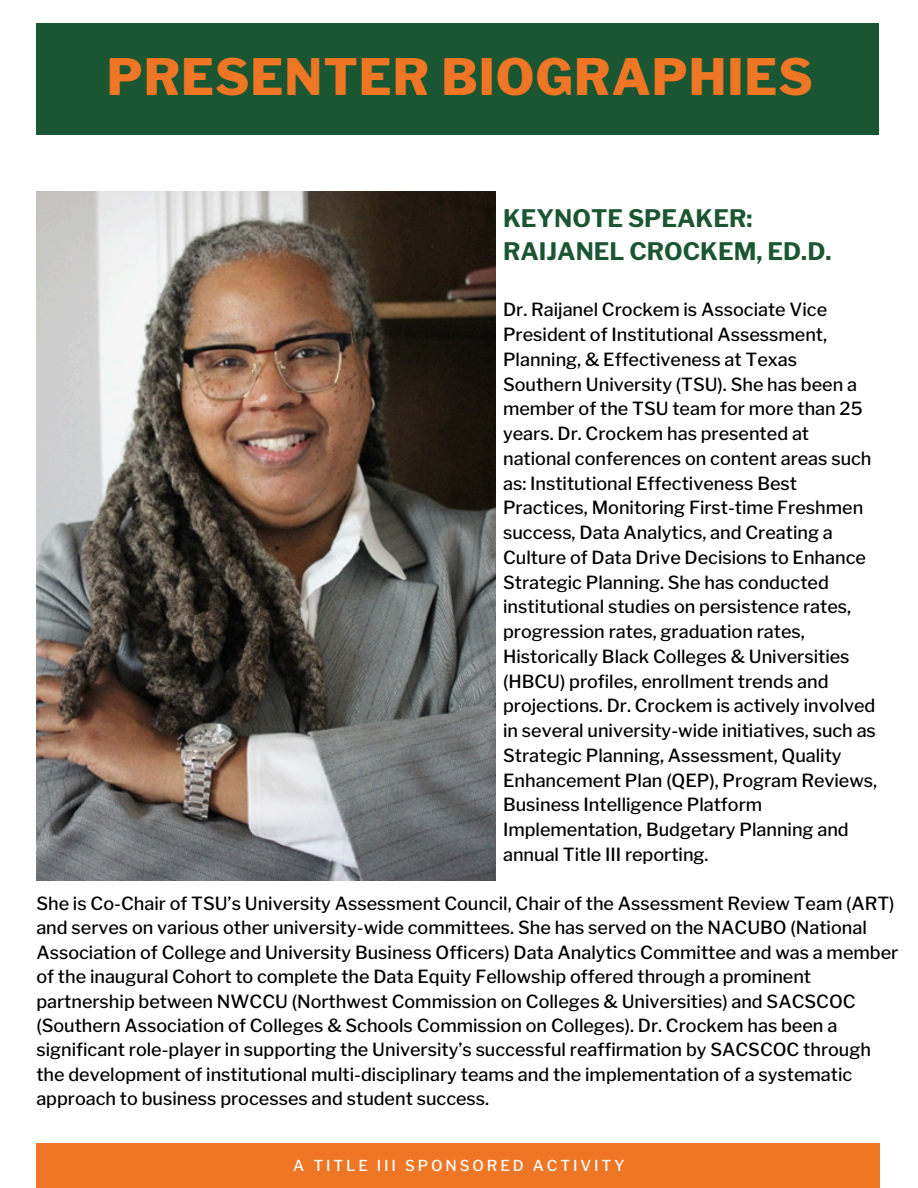
<style>
.page{position:relative;width:918px;height:1188px;background:#fff}
.page>*{position:absolute;margin:0;border:0;box-sizing:border-box;transform-origin:0 0}
.t1{font:800 49.8px "Libre Franklin";letter-spacing:.02em;color:#ee7624}
.t2{font:700 24px/32.7px "Libre Franklin";color:#1b5633}
.t3{font:500 18px/24.8px "Libre Franklin";color:#000}
.t4{font:500 15px "Libre Franklin";letter-spacing:.195em;color:#fff}
</style>
<div class="page">
<div style="left:36px;top:1143px;width:843px;height:45px;background:#ee7624"></div>
<div style="left:36px;top:23px;width:843px;height:111px;background:#1b5633"></div>
<img style="left:36px;top:192px;width:459px;height:688px">
<p class="t1" style="left:107px;top:47px;width:708px">PRESENTER BIOGRAPHIES</p>
<h2 class="t2" style="left:503px;top:202px;width:330px">KEYNOTE SPEAKER:<br>RAIJANEL CROCKEM, ED.D.</h2>
<p class="t3" style="left:503px;top:297px;width:376px">Dr. Raijanel Crockem is Associate Vice President of Institutional Assessment, Planning, &amp; Effectiveness at Texas Southern University (TSU). She has been a member of the TSU team for more than 25 years. Dr. Crockem has presented at national conferences on content areas such as: Institutional Effectiveness Best Practices, Monitoring First-time Freshmen success, Data Analytics, and Creating a Culture of Data Drive Decisions to Enhance Strategic Planning. She has conducted institutional studies on persistence rates, progression rates, graduation rates, Historically Black Colleges &amp; Universities (HBCU) profiles, enrollment trends and projections. Dr. Crockem is actively involved in several university-wide initiatives, such as Strategic Planning, Assessment, Quality Enhancement Plan (QEP), Program Reviews, Business Intelligence Platform Implementation, Budgetary Planning and annual Title III reporting.</p>
<p class="t3" style="left:36px;top:891px;width:863px">She is Co-Chair of TSU’s University Assessment Council, Chair of the Assessment Review Team (ART) and serves on various other university-wide committees. She has served on the NACUBO (National Association of College and University Business Officers) Data Analytics Committee and was a member of the inaugural Cohort to complete the Data Equity Fellowship offered through a prominent partnership between NWCCU (Northwest Commission on Colleges &amp; Universities) and SACSCOC (Southern Association of Colleges &amp; Schools Commission on Colleges). Dr. Crockem has been a significant role-player in supporting the University’s successful reaffirmation by SACSCOC through the development of institutional multi-disciplinary teams and the implementation of a systematic approach to business processes and student success.</p>
<p class="t4" style="left:293px;top:1157px;width:333px">A TITLE III SPONSORED ACTIVITY</p>
</div>
